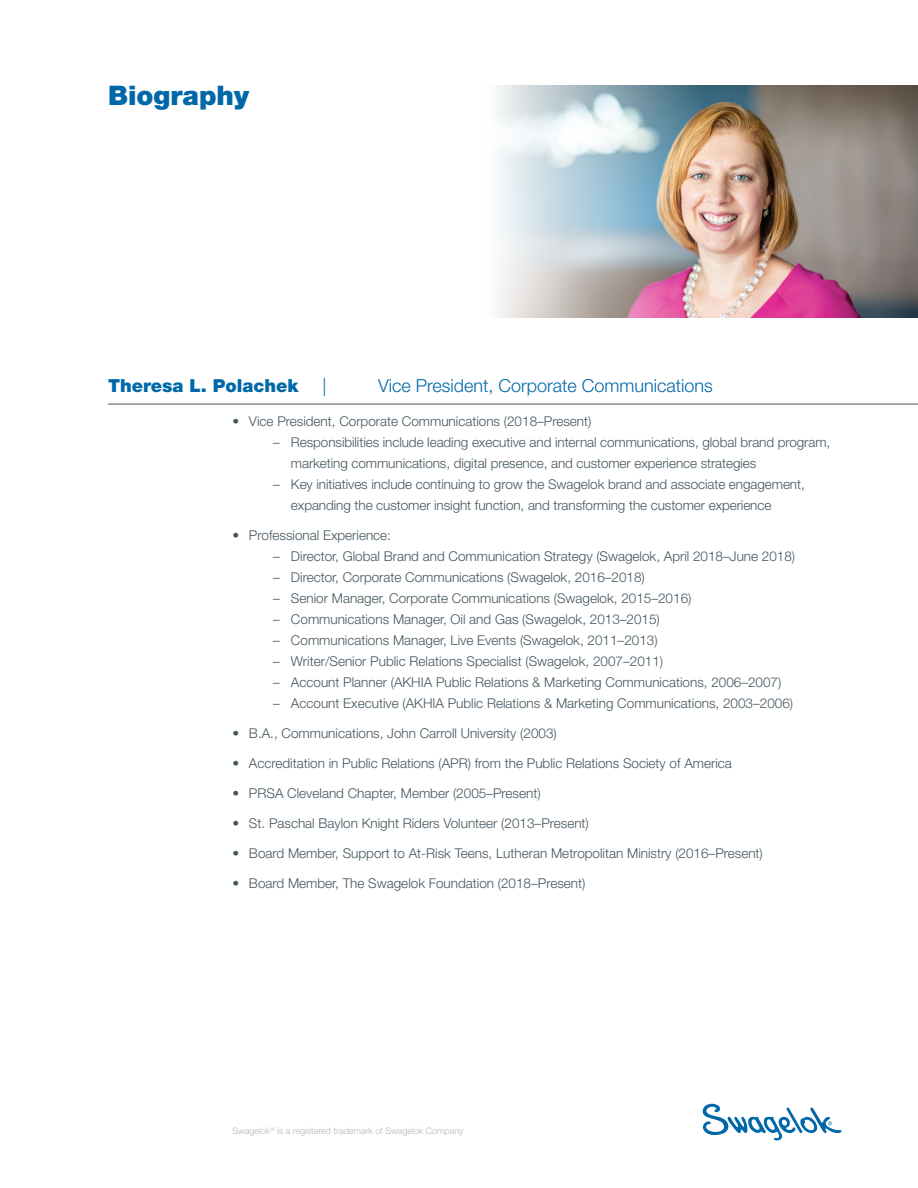
<style>
.page{position:relative;width:918px;height:1188px;background:#fff}
.page>*{position:absolute;margin:0;border:0;box-sizing:border-box;transform-origin:0 0}
.t1{font:900 27px "Helvetica Neue LT Std";color:#0068a9}
.t2{font:300 18px "Helvetica Neue LT Std";color:#0068a9}
.t3{font:900 18px "Helvetica Neue LT Std";color:#0068a9}
.t4{font:300 13.5px/21px "Helvetica Neue LT Std";color:#45555f}
.t5{font:300 9px "Helvetica Neue LT Std";color:#b2b7bb}
</style>
<div class="page">
<hr style="left:108px;top:404px;width:810px;height:1px;background:#45555f">
<svg style="left:703px;top:1104px;width:138px;height:36px"></svg>
<img style="left:497px;top:86px;width:421px;height:232px">
<h1 class="t1" style="left:108px;top:79px;width:143px">Biography</h1>
<h2 class="t3" style="left:108px;top:375px;width:192px">Theresa L. Polachek</h2>
<h2 class="t2" style="left:322px;top:375px;width:5px">|</h2>
<h2 class="t2" style="left:378px;top:375px;width:336px">Vice President, Corporate Communications</h2>
<p class="t4" style="left:232px;top:411px;width:360px">• Vice President, Corporate Communications (2018–Present)</p>
<p class="t4" style="left:291px;top:432px;width:541px;text-indent:-18px">– Responsibilities include leading executive and internal communications, global brand program, marketing communications, digital presence, and customer experience strategies</p>
<p class="t4" style="left:291px;top:474px;width:515px;text-indent:-18px">– Key initiatives include continuing to grow the Swagelok brand and associate engagement, expanding the customer insight function, and transforming the customer experience</p>
<p class="t4" style="left:232px;top:525px;width:160px">• Professional Experience:</p>
<p class="t4" style="left:273px;top:546px;width:524px">– Director, Global Brand and Communication Strategy (Swagelok, April 2018–June 2018)</p>
<p class="t4" style="left:273px;top:567px;width:373px">– Director, Corporate Communications (Swagelok, 2016–2018)</p>
<p class="t4" style="left:273px;top:588px;width:420px">– Senior Manager, Corporate Communications (Swagelok, 2015–2016)</p>
<p class="t4" style="left:273px;top:609px;width:388px">– Communications Manager, Oil and Gas (Swagelok, 2013–2015)</p>
<p class="t4" style="left:273px;top:630px;width:386px">– Communications Manager, Live Events (Swagelok, 2011–2013)</p>
<p class="t4" style="left:273px;top:651px;width:392px">– Writer/Senior Public Relations Specialist (Swagelok, 2007–2011)</p>
<p class="t4" style="left:273px;top:672px;width:510px">– Account Planner (AKHIA Public Relations &amp; Marketing Communications, 2006–2007)</p>
<p class="t4" style="left:273px;top:693px;width:522px">– Account Executive (AKHIA Public Relations &amp; Marketing Communications, 2003–2006)</p>
<p class="t4" style="left:232px;top:723px;width:326px">• B.A., Communications, John Carroll University (2003)</p>
<p class="t4" style="left:232px;top:753px;width:501px">• Accreditation in Public Relations (APR) from the Public Relations Society of America</p>
<p class="t4" style="left:232px;top:783px;width:310px">• PRSA Cleveland Chapter, Member (2005–Present)</p>
<p class="t4" style="left:232px;top:813px;width:358px">• St. Paschal Baylon Knight Riders Volunteer (2013–Present)</p>
<p class="t4" style="left:232px;top:843px;width:532px">• Board Member, Support to At-Risk Teens, Lutheran Metropolitan Ministry (2016–Present)</p>
<p class="t4" style="left:232px;top:873px;width:354px">• Board Member, The Swagelok Foundation (2018–Present)</p>
<p class="t5" style="left:233px;top:1125px;width:232px">Swagelok<sup>®</sup> is a registered trademark of Swagelok Company</p>
</div>
